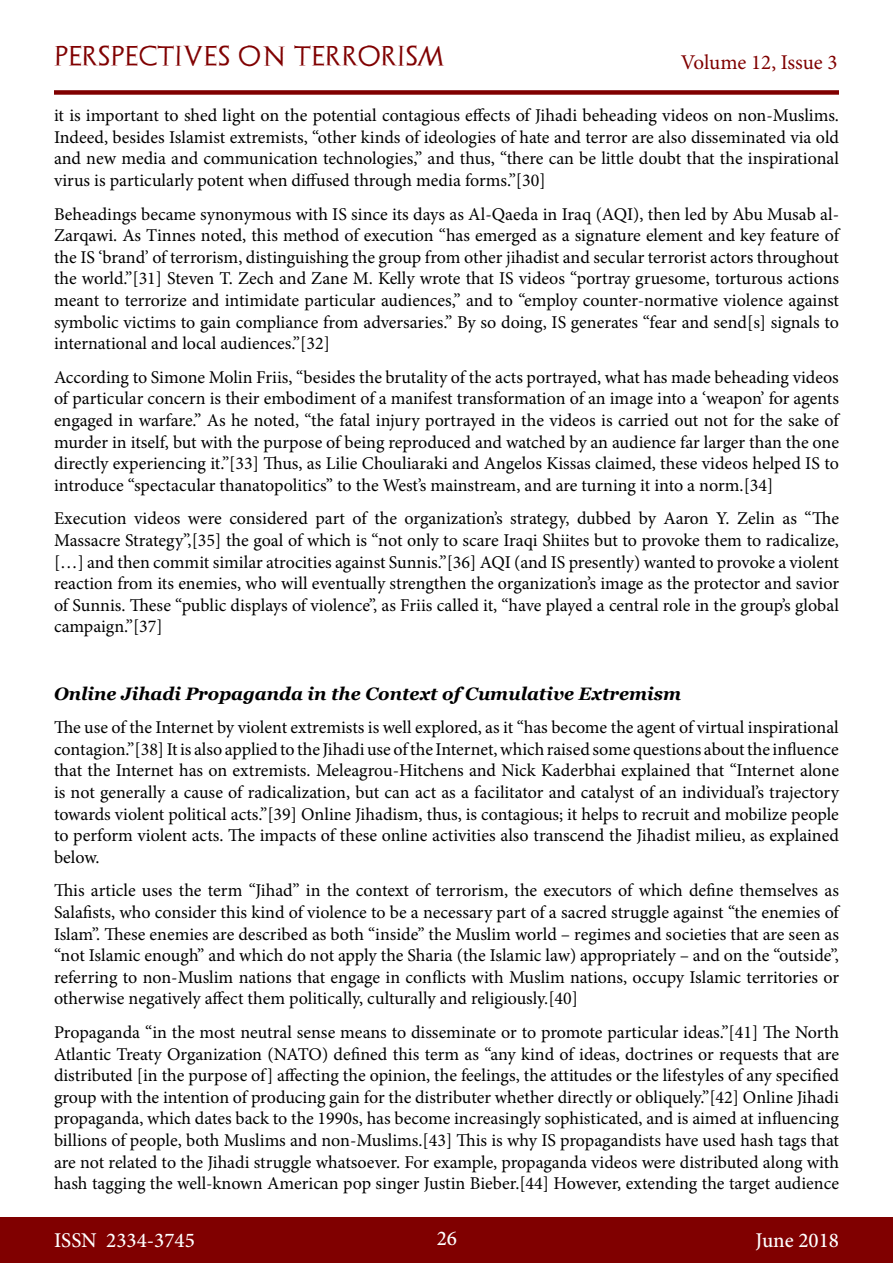
<style>
.page{position:relative;width:893px;height:1263px;background:#fff}
.page>*{position:absolute;margin:0;border:0;box-sizing:border-box;transform-origin:0 0}
.t1{font:500 21px "Minion Pro";color:#fff}
.t2{font:21px "Archeologicaps";letter-spacing:.045em;color:#800000}
.t3{font:21px "Minion Pro";letter-spacing:-.005em;color:#800000}
.t4{font:18px/21.6px "Minion Pro";color:#000;text-align:justify}
.t5{font:italic 700 18px "Georgia";color:#000}
</style>
<div class="page">
<div style="left:0;top:1217px;width:893px;height:46px;background:#800000"></div>
<div style="left:54px;top:90px;width:785px;height:5px;background:#800000"></div>
<p class="t2" style="left:54px;top:43px;width:392px">PERSPECTIVES ON TERRORISM</p>
<p class="t3" style="left:681px;top:48px;width:158px">Volume 12, Issue 3</p>
<p class="t4" style="left:54px;top:105px;width:787px">it is important to shed light on the potential contagious effects of Jihadi beheading videos on non-Muslims.<br>Indeed, besides Islamist extremists, “other kinds of ideologies of hate and terror are also disseminated via old and new media and communication technologies,” and thus, “there can be little doubt that the inspirational virus is particularly potent when diffused through media forms.”[30]</p>
<p class="t4" style="left:54px;top:203px;width:787px">Beheadings became synonymous with IS since its days as Al-Qaeda in Iraq (AQI), then led by Abu Musab al-Zarqawi. As Tinnes noted, this method of execution “has emerged as a signature element and key feature of the IS ‘brand’ of terrorism, distinguishing the group from other jihadist and secular terrorist actors throughout the world.”[31] Steven T. Zech and Zane M. Kelly wrote that IS videos “portray gruesome, torturous actions meant to terrorize and intimidate particular audiences,” and to “employ counter-normative violence against symbolic victims to gain compliance from adversaries.” By so doing, IS generates “fear and send[s] signals to international and local audiences.”[32]</p>
<p class="t4" style="left:54px;top:366px;width:786px">According to Simone Molin Friis, “besides the brutality of the acts portrayed, what has made beheading videos of particular concern is their embodiment of a manifest transformation of an image into a ‘weapon’ for agents engaged in warfare.” As he noted, “the fatal injury portrayed in the videos is carried out not for the sake of murder in itself, but with the purpose of being reproduced and watched by an audience far larger than the one directly experiencing it.”[33] Thus, as Lilie Chouliaraki and Angelos Kissas claimed, these videos helped IS to introduce “spectacular thanatopolitics” to the West’s mainstream, and are turning it into a norm.[34]</p>
<p class="t4" style="left:54px;top:508px;width:787px">Execution videos were considered part of the organization’s strategy, dubbed by Aaron Y. Zelin as “The Massacre Strategy”,[35] the goal of which is “not only to scare Iraqi Shiites but to provoke them to radicalize, […] and then commit similar atrocities against Sunnis.”[36] AQI (and IS presently) wanted to provoke a violent reaction from its enemies, who will eventually strengthen the organization’s image as the protector and savior of Sunnis. These “public displays of violence”, as Friis called it, “have played a central role in the group’s global campaign.”[37]</p>
<p class="t5" style="left:54px;top:682px;width:629px">Online Jihadi Propaganda in the Context of Cumulative Extremism</p>
<p class="t4" style="left:54px;top:717px;width:787px">The use of the Internet by violent extremists is well explored, as it “has become the agent of virtual inspirational contagion.”[38] It is also applied to the Jihadi use of the Internet, which raised some questions about the influence that the Internet has on extremists. Meleagrou-Hitchens and Nick Kaderbhai explained that “Internet alone is not generally a cause of radicalization, but can act as a facilitator and catalyst of an individual’s trajectory towards violent political acts.”[39] Online Jihadism, thus, is contagious; it helps to recruit and mobilize people to perform violent acts. The impacts of these online activities also transcend the Jihadist milieu, as explained below.</p>
<p class="t4" style="left:54px;top:880px;width:786px">This article uses the term “Jihad” in the context of terrorism, the executors of which define themselves as Salafists, who consider this kind of violence to be a necessary part of a sacred struggle against “the enemies of Islam”. These enemies are described as both “inside” the Muslim world – regimes and societies that are seen as “not Islamic enough” and which do not apply the Sharia (the Islamic law) appropriately – and on the “outside”, referring to non-Muslim nations that engage in conflicts with Muslim nations, occupy Islamic territories or otherwise negatively affect them politically, culturally and religiously.[40]</p>
<p class="t4" style="left:54px;top:1021px;width:787px">Propaganda “in the most neutral sense means to disseminate or to promote particular ideas.”[41] The North Atlantic Treaty Organization (NATO) defined this term as “any kind of ideas, doctrines or requests that are distributed [in the purpose of] affecting the opinion, the feelings, the attitudes or the lifestyles of any specified group with the intention of producing gain for the distributer whether directly or obliquely.”[42] Online Jihadi propaganda, which dates back to the 1990s, has become increasingly sophisticated, and is aimed at influencing billions of people, both Muslims and non-Muslims.[43] This is why IS propagandists have used hash tags that are not related to the Jihadi struggle whatsoever. For example, propaganda videos were distributed along with hash tagging the well-known American pop singer Justin Bieber.[44] However, extending the target audience</p>
<p class="t1" style="left:54px;top:1226px;width:142px">ISSN 2334-3745</p>
<p class="t1" style="left:437px;top:1224px;width:22px">26</p>
<p class="t1" style="left:756px;top:1226px;width:85px">June 2018</p>
</div>
